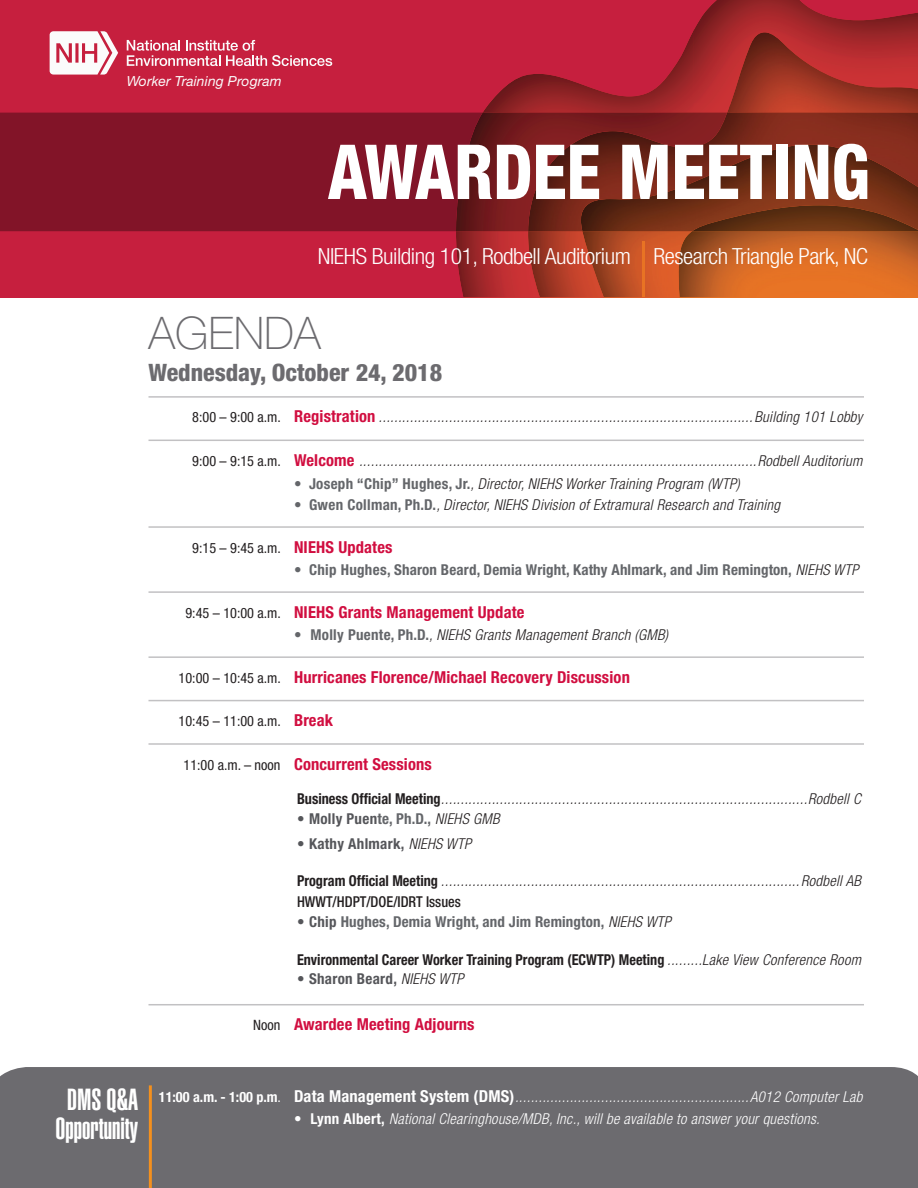
<style>
.page{position:relative;width:918px;height:1188px;background:#fff}
.page>*{position:absolute;margin:0;border:0;box-sizing:border-box;transform-origin:0 0}
.t1{font:800 condensed 75.9px "Helvetica Neue LT Std";color:#fff;scale:.9 1}
.Heading_1{font:100 45px "Helvetica Neue LT Std";color:#6c6b6f}
.t2{font:30px/28.5px "Helvetica LT Std Ultra Comp";color:#fff;text-align:center}
.Date{font:800 condensed 24px "Helvetica Neue LT Std";color:#6c6b6f}
.t3{font:300 condensed 22.35px "Helvetica Neue LT Std";letter-spacing:-.02em;color:#fff;scale:1.06 1}
.Agenda{font:700 condensed 16.5px "Helvetica Neue LT Std";letter-spacing:.01em;color:#d10e40}
.Agenda-2{font:italic 300 condensed 15px "Helvetica Neue LT Std";letter-spacing:.02em;color:#231f20}
.Breakout_Sessions{font:italic 300 condensed 15px "Helvetica Neue LT Std";letter-spacing:.02em;color:#231f20}
.Sidebar_Agenda{font:italic 300 condensed 15px "Helvetica Neue LT Std";letter-spacing:.02em;color:#fff}
.t4{font:700 condensed 15px "Helvetica Neue LT Std";letter-spacing:.01em;color:#64666a}
.Breakout_Sessions-2{font:700 condensed 15px "Helvetica Neue LT Std";color:#231f20;scale:.95 1}
.t5{font:700 condensed 15px "Helvetica Neue LT Std";letter-spacing:.02em;color:#55565a}
.Breakout_Sessions-3{font:500 condensed 15px "Helvetica Neue LT Std";color:#231f20;scale:.95 1}
.Agenda-3{font:condensed 14.25px "Helvetica Neue LT Std";color:#231f20}
.t6{font:italic 13.95px "Helvetica Neue";letter-spacing:.01em;color:#fbfbfb}
.s1{font-weight:400;font-style:normal;font-size:14.25px}
.s2{font-weight:700;font-style:normal;font-size:16.5px;color:#d10e40}
.s3{font-weight:700;font-style:normal;color:#64666a}
.s4{font-weight:700;font-size:16.5px;color:#d10e40}
.s5{font-weight:300;font-style:italic;color:#231f20}
.s6{font-weight:400;font-size:14.25px;color:#231f20}
.s7{font-weight:700;font-style:normal}
.s8{color:#64666a}
.s9{color:#55565a}
.s10{font-weight:300;font-style:italic}
.s11{font-weight:700;font-style:normal;font-size:14.25px}
.s12{font-weight:700;font-style:normal;font-size:16.5px}
</style>
<div class="page">
<svg style="left:0;top:0;width:918px;height:297px;background:#bd2b35"></svg>
<img style="left:727px;top:113px;width:191px;height:118px">
<img style="left:483px;top:113px;width:244px;height:118px">
<div style="left:0;top:113px;width:483px;height:118px;background:#821428"></div>
<svg style="left:50px;top:31px;width:68px;height:44px"></svg>
<svg style="left:127px;top:40px;width:205px;height:26px;background:#d3556c"></svg>
<hr style="left:642px;top:241px;width:2px;height:56px;background:#e87324">
<hr style="left:148px;top:396px;width:716px;height:2px;background:#c2c1c3">
<hr style="left:148px;top:440px;width:716px;height:1px;background:#c2c1c3">
<hr style="left:148px;top:526px;width:716px;height:2px;background:#c2c1c3">
<hr style="left:148px;top:591px;width:716px;height:2px;background:#c2c1c3">
<hr style="left:148px;top:656px;width:716px;height:2px;background:#c2c1c3">
<hr style="left:148px;top:700px;width:716px;height:1px;background:#c2c1c3">
<hr style="left:148px;top:743px;width:716px;height:2px;background:#c2c1c3">
<hr style="left:148px;top:1004px;width:716px;height:1px;background:#c2c1c3">
<div style="left:0;top:1067px;width:918px;height:121px;background:#6c6b6f"></div>
<hr style="left:149px;top:1085px;width:3px;height:103px;background:#f4901d">
<p class="t6" style="left:127px;top:71px;width:157px">Worker Training Program</p>
<h1 class="t1" style="left:328px;top:125px;width:604px">AWARDEE MEETING</h1>
<h3 class="t3" style="left:318px;top:244px;width:521px">NIEHS Building 101, Rodbell Auditorium Research Triangle Park, NC</h3>
<p class="Heading_1" style="left:148px;top:307px;width:174px">AGENDA</p>
<p class="Date" style="left:148px;top:358px;width:295px">Wednesday, October 24, 2018</p>
<p class="Agenda-2" style="left:192px;top:409px;width:672px"><span class="s1">8:00 – 9:00 a.m.</span> <span class="s2">Registration</span> ................................................................................................Building 101 Lobby</p>
<p class="Agenda-2" style="left:192px;top:452px;width:672px"><span class="s1">9:00 – 9:15 a.m.</span> <span class="s2">Welcome</span> ......................................................................................................Rodbell Auditorium</p>
<p class="Agenda-2" style="left:294px;top:475px;width:447px"><span class="s3">• Joseph “Chip” Hughes, Jr.</span>, Director, NIEHS Worker Training Program (WTP)</p>
<p class="Agenda-2" style="left:294px;top:496px;width:488px"><span class="s3">• Gwen Collman, Ph.D.</span>, Director, NIEHS Division of Extramural Research and Training</p>
<p class="Agenda-3" style="left:192px;top:539px;width:202px">9:15 – 9:45 a.m. <span class="s4">NIEHS Updates</span></p>
<p class="t4" style="left:294px;top:561px;width:566px">• Chip Hughes, Sharon Beard, Demia Wright, Kathy Ahlmark, and Jim Remington, <span class="s5">NIEHS WTP</span></p>
<p class="Agenda" style="left:185px;top:602px;width:341px"><span class="s6">9:45 – 10:00 a.m.</span> NIEHS Grants Management Update</p>
<p class="Agenda-2" style="left:294px;top:627px;width:376px"><span class="s3">• Molly Puente, Ph.D.</span>, NIEHS Grants Management Branch (GMB)</p>
<p class="Agenda" style="left:179px;top:667px;width:453px"><span class="s6">10:00 – 10:45 a.m.</span> Hurricanes Florence/Michael Recovery Discussion</p>
<p class="Agenda-3" style="left:179px;top:713px;width:156px">10:45 – 11:00 a.m. <span class="s4">Break</span></p>
<p class="Agenda" style="left:184px;top:754px;width:250px"><span class="s6">11:00 a.m. – noon</span> Concurrent Sessions</p>
<p class="Breakout_Sessions" style="left:297px;top:790px;width:566px"><span class="s7">Business Official Meeting</span>..............................................................................................Rodbell C</p>
<p class="t5" style="left:297px;top:810px;width:204px">• Molly Puen<span class="s8">te, Ph.D.,</span> <span class="s5">NIEHS GMB</span></p>
<p class="t5" style="left:297px;top:834px;width:176px">• Kathy Ahlmark, <span class="s5">NIEHS WTP</span></p>
<p class="Breakout_Sessions" style="left:297px;top:872px;width:566px"><span class="s7">Program Official Meeting</span> ............................................................................................Rodbell AB</p>
<p class="Breakout_Sessions-3" style="left:297px;top:893px;width:174px">HWWT/HDPT/DOE/IDRT Issues</p>
<p class="t4" style="left:297px;top:913px;width:376px"><span class="s9">• Chip</span> Hughes, Demia Wright, and Jim Remington, <span class="s5">NIEHS WTP</span></p>
<p class="Breakout_Sessions-2" style="left:297px;top:950px;width:595px">Environmental Career Worker Training Program (ECWTP) Meeting <span class="s10">.........Lake View Conference Room</span></p>
<p class="t5" style="left:297px;top:969px;width:168px">• Sharon Beard, <span class="s5">NIEHS WTP</span></p>
<p class="Agenda" style="left:253px;top:1014px;width:223px"><span class="s6">Noon</span> Awardee Meeting Adjourns</p>
<p class="t2" style="left:55px;top:1086px;width:84px">DMS Q&amp;A<br>Opportunity</p>
<p class="Sidebar_Agenda" style="left:159px;top:1088px;width:705px"><span class="s11">11:00 a.m. - 1:00 p.m</span><span class="s1">.</span> <span class="s12">Data Management System (DMS)</span>............................................................A012 Computer Lab</p>
<p class="Sidebar_Agenda" style="left:294px;top:1110px;width:527px"><span class="s7">• Lynn Albert,</span> National Clearinghouse/MDB, Inc., will be available to answer your questions.</p>
</div>
